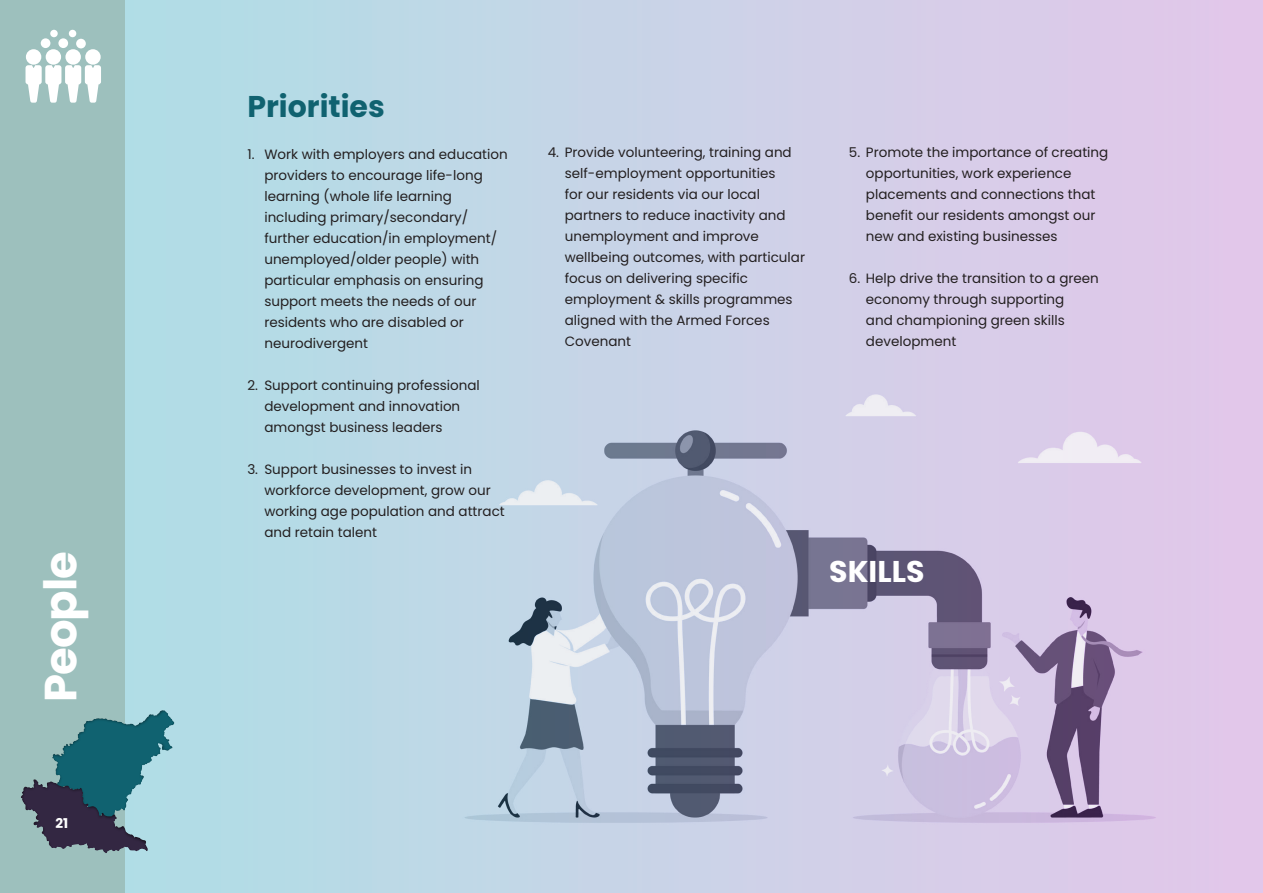
<style>
.page{position:relative;width:1263px;height:893px;background:#fff}
.page>*{position:absolute;margin:0;border:0;box-sizing:border-box;transform-origin:0 0}
.t1{font:700 45px "Poppins";letter-spacing:-.025em;color:#fff}
.t2{font:700 30px "Poppins";color:#106270}
.t3{font:700 30px "Poppins";color:#fff}
.t4{font:13.5px/21px "Poppins";color:#231f20}
.t5{font:700 13.5px "Poppins";color:#fff}
</style>
<div class="page">
<img style="left:124px;top:0;width:1139px;height:893px">
<div style="left:0;top:0;width:124px;height:893px;background:#9dc0bd"></div>
<svg style="left:52px;top:710px;width:122px;height:143px"></svg>
<div style="left:20px;top:778px;width:129px;height:75px;background:#231f20;opacity:.71"></div>
<svg style="left:26px;top:30px;width:75px;height:73px"></svg>
<p class="t1" style="left:35px;top:702px;width:152px;rotate:-90deg">People</p>
<p class="t5" style="left:56px;top:815px;width:14px">21</p>
<p class="t2" style="left:247px;top:89px;width:139px">Priorities</p>
<p class="t4" style="left:264px;top:143px;width:245px;text-indent:-17px">1. Work with employers and education providers to encourage life-long learning (whole life learning including primary/secondary/ further education/in employment/ unemployed/older people) with particular emphasis on ensuring support meets the needs of our residents who are disabled or neurodivergent</p>
<p class="t4" style="left:264px;top:374px;width:217px;text-indent:-17px">2. Support continuing professional development and innovation amongst business leaders</p>
<p class="t4" style="left:264px;top:458px;width:242px;text-indent:-17px">3. Support businesses to invest in workforce development, grow our working age population and attract and retain talent</p>
<p class="t4" style="left:565px;top:141px;width:242px;text-indent:-17px">4. Provide volunteering, training and self-employment opportunities<br>for our residents via our local partners to reduce inactivity and unemployment and improve wellbeing outcomes, with particular focus on delivering specific employment &amp; skills programmes aligned with the Armed Forces<br>Covenant</p>
<p class="t4" style="left:866px;top:141px;width:244px;text-indent:-17px">5. Promote the importance of creating opportunities, work experience placements and connections that benefit our residents amongst our new and existing businesses</p>
<p class="t4" style="left:866px;top:267px;width:234px;text-indent:-17px">6. Help drive the transition to a green economy through supporting<br>and championing green skills development</p>
<p class="t3" style="left:829px;top:554px;width:97px">SKILLS</p>
</div>
